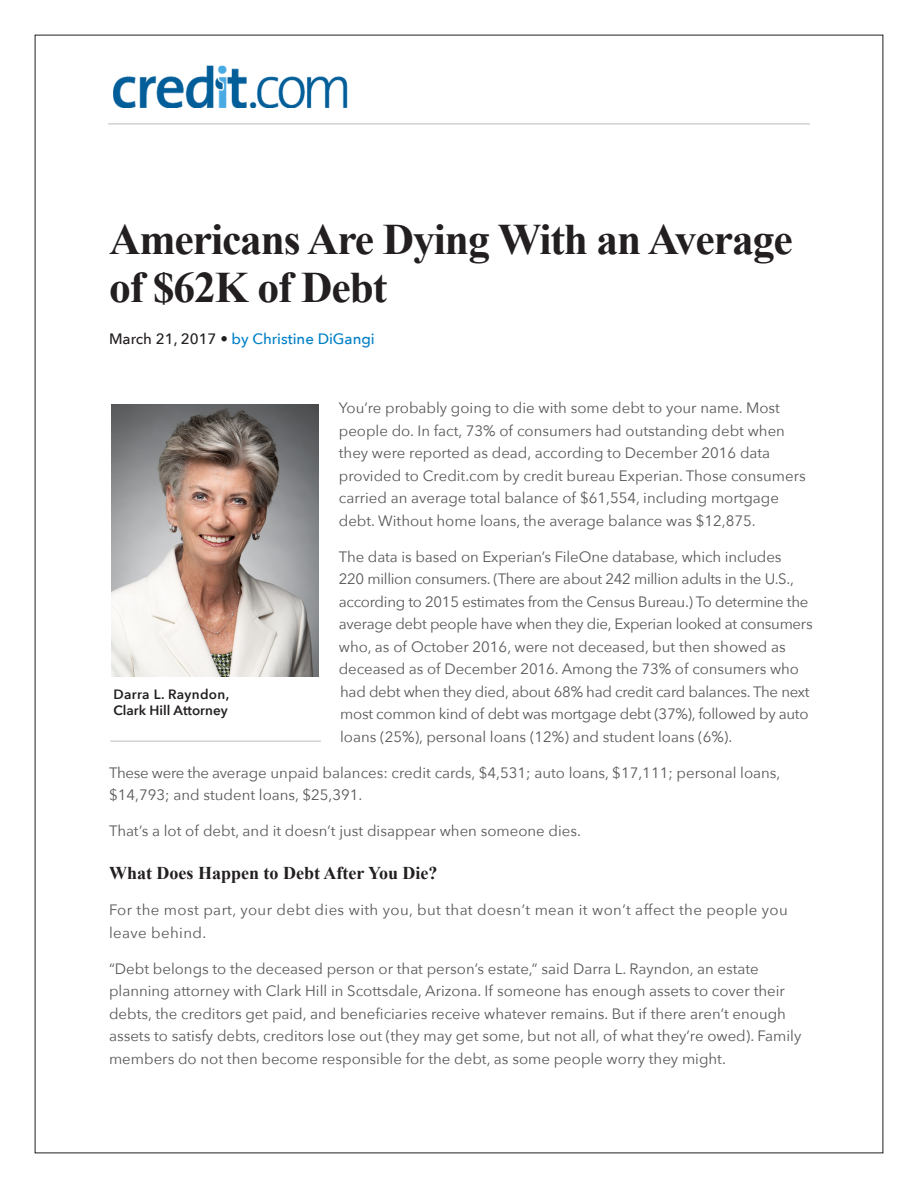
<style>
.page{position:relative;width:918px;height:1188px;background:#fff}
.page>*{position:absolute;margin:0;border:0;box-sizing:border-box;transform-origin:0 0}
.t1{font:700 43.5px/48px "Times New Roman";letter-spacing:-.025em;color:#231f20}
.t2{font:700 18px "Times New Roman";color:#231f20}
.t3{font:15px/22.5px "Avenir Next";color:#57585a}
.t4{font:15px/22.5px "Avenir Next";letter-spacing:-.02em;color:#57585a}
.t5{font:15px/22.5px "Avenir Next";letter-spacing:.025em;color:#57585a}
.t6{font:500 15px "Avenir Next";color:#0080c7}
.t7{font:600 13.5px/16.5px "Avenir Next";color:#231f20}
.s1{color:#231f20}
</style>
<div class="page">
<img style="left:111px;top:405px;width:208px;height:271px">
<hr style="left:108px;top:123px;width:702px;height:2px;background:#d1d2d4">
<img style="left:100px;top:35px;width:260px;height:90px">
<hr style="left:110px;top:740px;width:211px;height:2px;background:#d1d2d4">
<p class="t1" style="left:109px;top:215px;width:685px">Americans Are Dying With an Average of $62K of Debt</p>
<p class="t6" style="left:109px;top:326px;width:267px"><span class="s1">March 21, 2017 •</span> by Christine DiGangi</p>
<p class="t3" style="left:339px;top:396px;width:468px">You’re probably going to die with some debt to your name. Most people do. In fact, 73% of consumers had outstanding debt when they were reported as dead, according to December 2016 data provided to Credit.com by credit bureau Experian. Those consumers carried an average total balance of $61,554, including mortgage debt. Without home loans, the average balance was $12,875.</p>
<p class="t4" style="left:339px;top:545px;width:475px">The data is based on Experian’s FileOne database, which includes<br>220 million consumers. (There are about 242 million adults in the U.S., according to 2015 estimates from the Census Bureau.) To determine the average debt people have when they die, Experian looked at consumers who, as of October 2016, were not deceased, but then showed as deceased as of December 2016. Among the 73% of consumers who had debt when they died, about 68% had credit card balances. The next most common kind of debt was mortgage debt (37%), followed by auto loans (25%), personal loans (12%) and student loans (6%).</p>
<p class="t3" style="left:109px;top:761px;width:673px">These were the average unpaid balances: credit cards, $4,531; auto loans, $17,111; personal loans, $14,793; and student loans, $25,391.</p>
<p class="t3" style="left:109px;top:819px;width:473px">That’s a lot of debt, and it doesn’t just disappear when someone dies.</p>
<p class="t2" style="left:109px;top:861px;width:330px">What Does Happen to Debt After You Die?</p>
<p class="t5" style="left:109px;top:898px;width:680px">For the most part, your debt dies with you, but that doesn’t mean it won’t affect the people you leave behind.</p>
<p class="t3" style="left:109px;top:957px;width:694px">“Debt belongs to the deceased person or that person’s estate,” said Darra L. Rayndon, an estate planning attorney with Clark Hill in Scottsdale, Arizona. If someone has enough assets to cover their debts, the creditors get paid, and beneficiaries receive whatever remains. But if there aren’t enough assets to satisfy debts, creditors lose out (they may get some, but not all, of what they’re owed). Family members do not then become responsible for the debt, as some people worry they might.</p>
<p class="t7" style="left:114px;top:685px;width:117px">Darra L. Rayndon,<br>Clark Hill Attorney</p>
</div>
